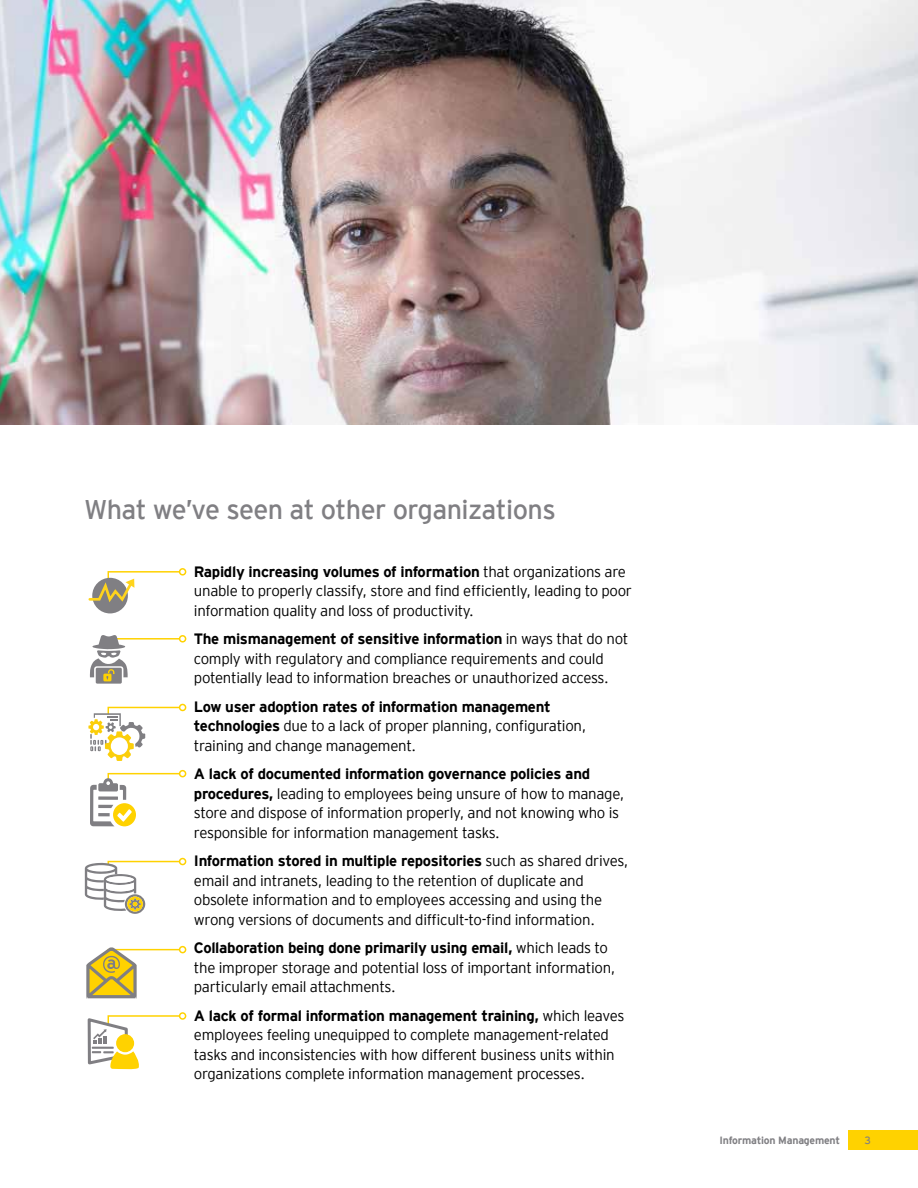
<style>
.page{position:relative;width:918px;height:1188px;background:#fff}
.page>*{position:absolute;margin:0;border:0;box-sizing:border-box;transform-origin:0 0}
.t1{font:27px "EY Interstate";letter-spacing:-.02em;color:#807f83}
.t2{font:300 15px/19.5px "EY Interstate";letter-spacing:-.02em;color:#000}
.t3{font:700 10.5px "EY Interstate";letter-spacing:-.02em;color:#807f83}
.t4{font:10.5px "EY Interstate";color:#807f83}
.s1{font-weight:700}
</style>
<div class="page">
<img style="left:0;top:0;width:918px;height:424px">
<div style="left:848px;top:1131px;width:70px;height:19px;background:#ffd200"></div>
<div style="left:179px;top:568px;width:7px;height:8px;border:2px solid #ffd200;border-radius:50%"></div>
<div style="left:179px;top:635px;width:7px;height:8px;border:2px solid #ffd200;border-radius:50%"></div>
<div style="left:179px;top:704px;width:7px;height:7px;border:2px solid #ffd200;border-radius:50%"></div>
<div style="left:179px;top:770px;width:7px;height:7px;border:2px solid #ffd200;border-radius:50%"></div>
<div style="left:179px;top:858px;width:7px;height:7px;border:2px solid #ffd200;border-radius:50%"></div>
<div style="left:179px;top:946px;width:7px;height:7px;border:2px solid #ffd200;border-radius:50%"></div>
<div style="left:179px;top:1012px;width:7px;height:8px;border:2px solid #ffd200;border-radius:50%"></div>
<div style="left:92px;top:578px;width:36px;height:35px;background:#807f83;border-radius:50%"></div>
<svg style="left:88px;top:570px;width:93px;height:35px"></svg>
<svg style="left:90px;top:635px;width:91px;height:49px"></svg>
<svg style="left:88px;top:706px;width:93px;height:55px"></svg>
<svg style="left:85px;top:860px;width:96px;height:54px"></svg>
<svg style="left:90px;top:772px;width:91px;height:54px"></svg>
<svg style="left:86px;top:947px;width:95px;height:51px"></svg>
<svg style="left:87px;top:1014px;width:94px;height:56px"></svg>
<div style="left:116px;top:1034px;width:18px;height:18px;background:#ffd200;border-radius:50%"></div>
<h1 class="t1" style="left:84px;top:491px;width:473px">What we’ve seen at other organizations</h1>
<p class="t2" style="left:194px;top:561px;width:440px"><span class="s1">Rapidly increasing volumes of information</span> that organizations are unable to properly classify, store and find efficiently, leading to poor information quality and loss of productivity.</p>
<p class="t2" style="left:194px;top:628px;width:436px"><span class="s1">The mismanagement of sensitive information</span> in ways that do not comply with regulatory and compliance requirements and could potentially lead to information breaches or unauthorized access.</p>
<p class="t2" style="left:194px;top:696px;width:394px"><span class="s1">Low user adoption rates of information management technologies</span> due to a lack of proper planning, configuration, training and change management.</p>
<p class="t2" style="left:194px;top:763px;width:432px"><span class="s1">A lack of documented information governance policies and procedures,</span> leading to employees being unsure of how to manage, store and dispose of information properly, and not knowing who is responsible for information management tasks.</p>
<p class="t2" style="left:194px;top:850px;width:436px"><span class="s1">Information stored in multiple repositories</span> such as shared drives, email and intranets, leading to the retention of duplicate and obsolete information and to employees accessing and using the wrong versions of documents and difficult-to-find information.</p>
<p class="t2" style="left:194px;top:937px;width:423px"><span class="s1">Collaboration being done primarily using email,</span> which leads to the improper storage and potential loss of important information, particularly email attachments.</p>
<p class="t2" style="left:194px;top:1005px;width:432px"><span class="s1">A lack of formal information management training,</span> which leaves employees feeling unequipped to complete management-related tasks and inconsistencies with how different business units within organizations complete information management processes.</p>
<p class="t3" style="left:720px;top:1133px;width:122px">Information Management</p>
<p class="t4" style="left:864px;top:1133px;width:8px">3</p>
</div>
